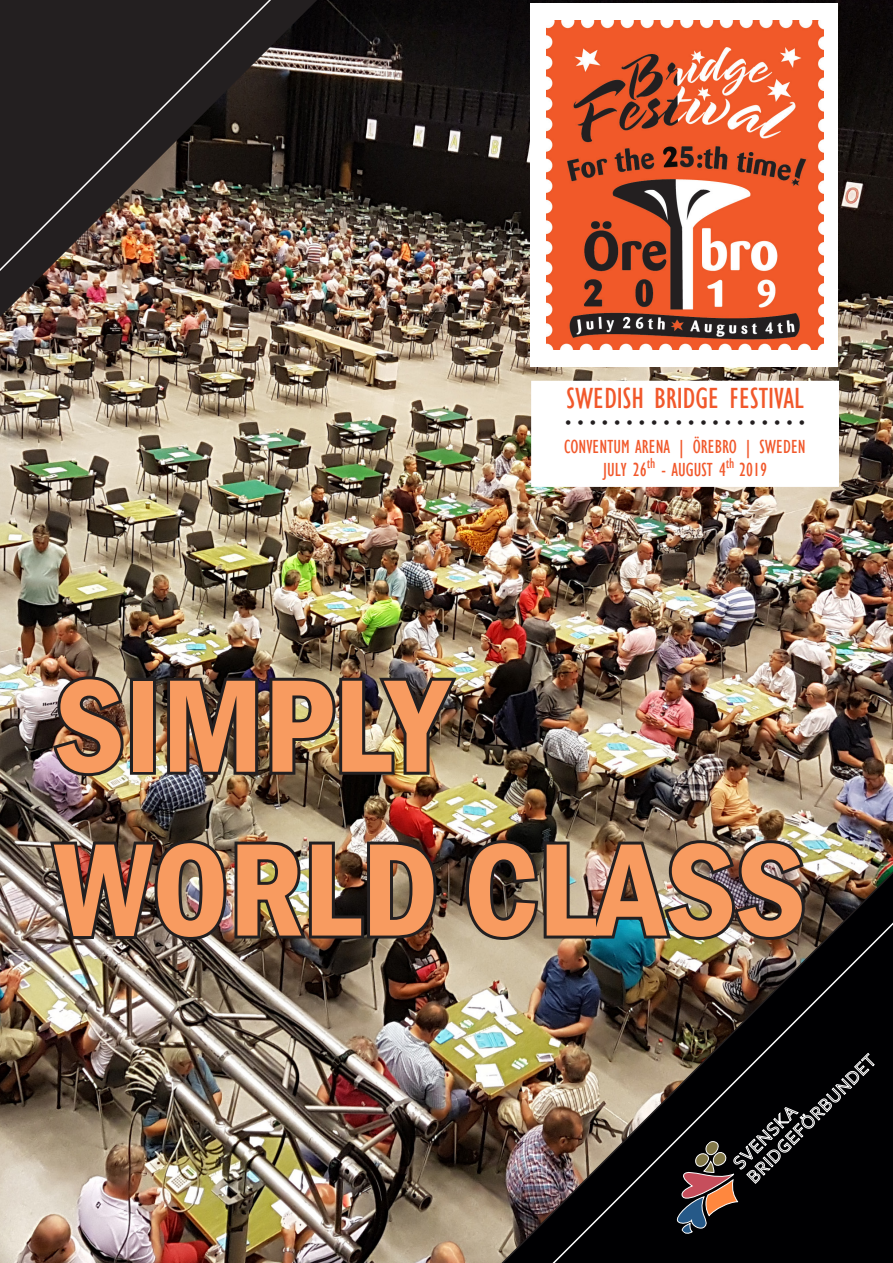
<style>
.page{position:relative;width:893px;height:1263px;background:#fff}
.page>*{position:absolute;margin:0;border:0;box-sizing:border-box;transform-origin:0 0}
.t1{font:600 condensed 136.5px/163.8px "Franklin Gothic";color:#f89b60}
.t2{font:condensed 30px "Gill Sans";color:#f1582b}
.t3{font:condensed 19.5px/23.4px "Gill Sans";color:#f1582b;text-align:center}
.t4{font:condensed 18px "Gill Sans";color:#231f20}
</style>
<div class="page">
<img style="left:0;top:0;width:893px;height:1263px">
<div style="left:530px;top:3px;width:308px;height:364px;background:#fff"></div>
<img style="left:0;top:0;width:606px;height:412px">
<img style="left:547px;top:21px;width:276px;height:329px">
<svg style="left:531px;top:381px;width:308px;height:106px"></svg>
<img style="left:324px;top:744px;width:569px;height:519px">
<svg style="left:673px;top:1053px;width:202px;height:181px;background:#1a1617"></svg>
<img style="left:49px;top:673px;width:78px;height:106px">
<div style="left:130px;top:678px;width:26px;height:97px;border:6px solid #231f20"></div>
<img style="left:164px;top:641px;width:297px;height:137px">
<img style="left:46px;top:837px;width:394px;height:106px">
<img style="left:463px;top:837px;width:345px;height:106px">
<p class="t2" style="left:566px;top:380px;width:239px">SWEDISH BRIDGE FESTIVAL</p>
<p class="t4" style="left:565px;top:413px;width:241px">• • • • • • • • • • • • • • • • • • • •</p>
<p class="t3" style="left:564px;top:434px;width:243px">CONVENTUM ARENA | ÖREBRO | SWEDEN<br>JULY 26<sup>th</sup> - AUGUST 4<sup>th</sup> 2019</p>
<p class="t1" style="left:55px;top:642px;width:752px">SIMPLY<br>WORLD CLASS</p>
</div>
